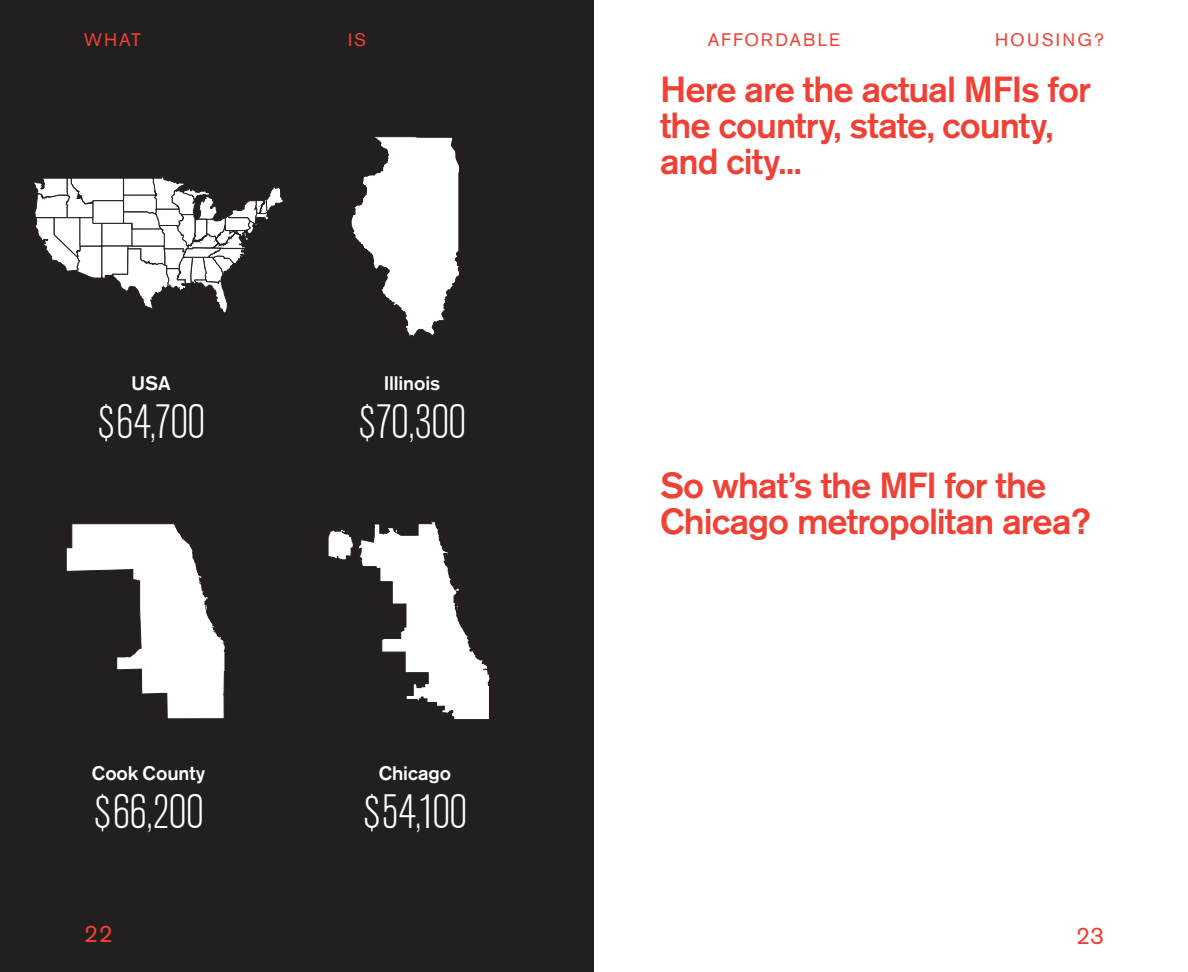
<style>
.page{position:relative;width:1188px;height:972px;background:#fff}
.page>*{position:absolute;margin:0;border:0;box-sizing:border-box;transform-origin:0 0}
._7_5_9{font:300 condensed 48px "Akzidenz Grotesk BE";color:#fff}
._18_18{font:500 36px/36px "Akzidenz Grotesk BE";letter-spacing:-.025em;color:#ef4135}
.t1{font:24px "Akzidenz Grotesk BE";color:#ef4135}
._7_5_9-2{font:500 19.6px "Akzidenz Grotesk BE";letter-spacing:-.005em;color:#fff}
.t2{font:18px "Akzidenz Grotesk BE";letter-spacing:.12em;color:#ef4135}
.t3{font:18px "Akzidenz Grotesk BE";letter-spacing:.1em;color:#ef4135}
</style>
<div class="page">
<div style="left:0;top:0;width:594px;height:972px;background:#231f20"></div>
<svg style="left:328px;top:521px;width:162px;height:198px"></svg>
<svg style="left:66px;top:523px;width:159px;height:196px"></svg>
<svg style="left:351px;top:136px;width:109px;height:201px"></svg>
<svg style="left:34px;top:176px;width:249px;height:137px"></svg>
<p class="t2" style="left:84px;top:29px;width:58px">WHAT</p>
<p class="t2" style="left:348px;top:29px;width:20px">IS</p>
<p class="_7_5_9-2" style="left:131px;top:371px;width:41px">USA</p>
<p class="_7_5_9" style="left:97px;top:396px;width:109px">$64,700</p>
<p class="_7_5_9-2" style="left:92px;top:761px;width:115px">Cook County</p>
<p class="_7_5_9" style="left:94px;top:786px;width:111px">$66,200</p>
<p class="t1" style="left:84px;top:919px;width:30px">22</p>
<p class="_7_5_9-2" style="left:384px;top:371px;width:58px">Illinois</p>
<p class="_7_5_9" style="left:358px;top:396px;width:109px">$70,300</p>
<p class="_7_5_9-2" style="left:379px;top:761px;width:74px">Chicago</p>
<p class="_7_5_9" style="left:363px;top:786px;width:106px">$54,100</p>
<p class="t3" style="left:708px;top:29px;width:134px">AFFORDABLE</p>
<p class="t2" style="left:995px;top:29px;width:110px">HOUSING?</p>
<p class="_18_18" style="left:660px;top:71px;width:432px">Here are the actual MFIs for the country, state, county,</p>
<p class="_18_18" style="left:660px;top:143px;width:143px">and city...</p>
<p class="_18_18" style="left:660px;top:467px;width:432px">So what’s the MFI for the<br>Chicago metropolitan area?</p>
<p class="t1" style="left:1076px;top:921px;width:29px">23</p>
</div>
